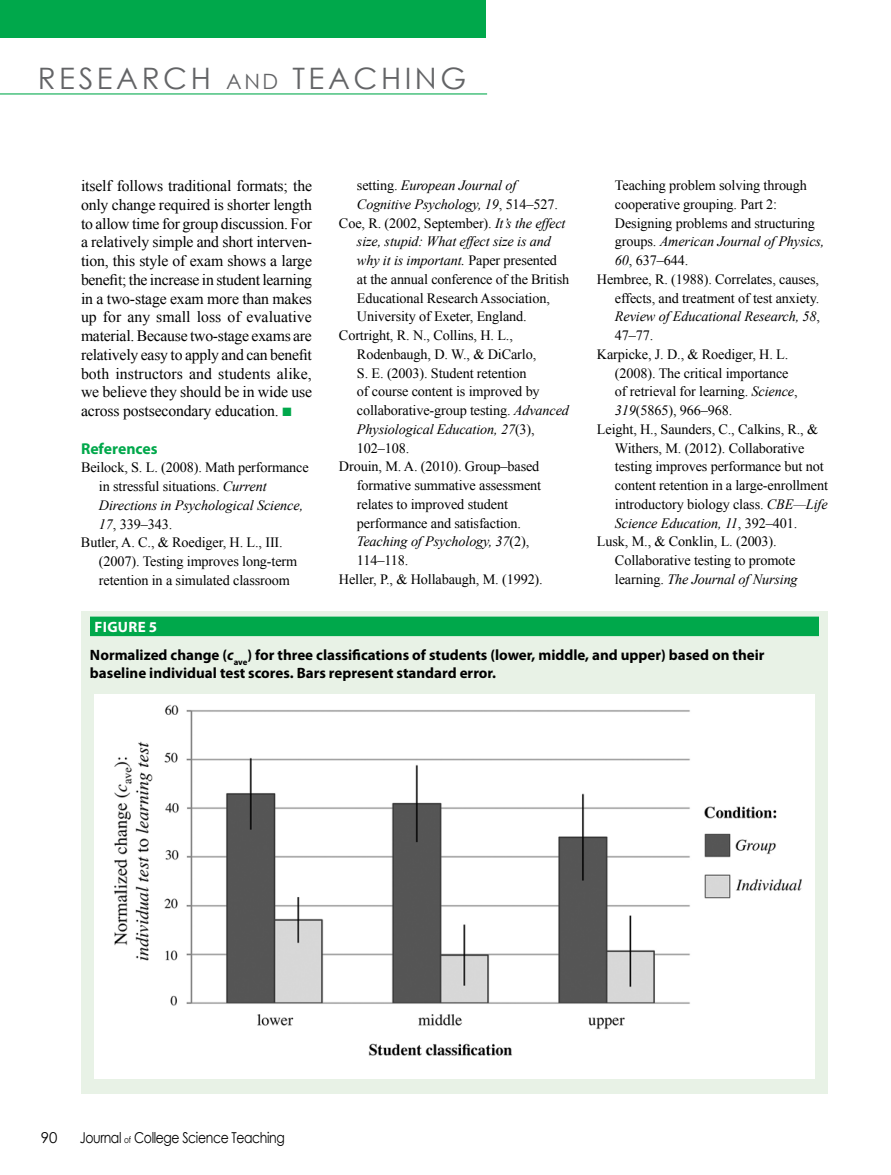
<style>
.page{position:relative;width:891px;height:1175px;background:#fff}
.page>*{position:absolute;margin:0;border:0;box-sizing:border-box;transform-origin:0 0}
.t1{font:29.55px "Century Gothic";letter-spacing:.12em;color:#636466}
.t2{font:15.75px/18.8px "Times New Roman";letter-spacing:-.01em;color:#000;text-align:justify}
.t3{font:700 15.75px "Myriad Pro";color:#00a84b}
.t4{font:700 15px/28.5px "Myriad Pro";color:#000}
.t5{font:15px "Century Gothic";letter-spacing:-.03em;color:#000;scale:.83 1}
.t6{font:15px "Century Gothic";letter-spacing:-.03em;color:#000}
.t7{font:14.25px "Times New Roman";letter-spacing:-.01em;color:#000}
.t8{font:italic 14.25px "Times New Roman";letter-spacing:-.01em;color:#000}
.s1{font-size:21.15px}
.s2{color:#00a84b}
.s3{font-style:italic}
.s4{font-style:normal}
.s5{color:#fff}
.s6{font-size:9px}
</style>
<div class="page">
<div style="left:0;top:0;width:486px;height:38px;background:#00a84b"></div>
<hr style="left:0;top:93px;width:487px;height:1px;background:#00a84b">
<div style="left:81px;top:611px;width:747px;height:483px;background:#e8f2e6"></div>
<div style="left:90px;top:616px;width:729px;height:20px;background:#00a84b"></div>
<img style="left:94px;top:694px;width:720px;height:384px">
<h1 class="t1" style="left:38px;top:58px;width:430px">RESEARCH <span class="s1">AND</span> TEACHING</h1>
<p class="t2" style="left:81px;top:176px;width:233px">itself follows traditional formats; the only change required is shorter length to allow time for group discussion. For a relatively simple and short interven&shy;tion, this style of exam shows a large benefit; the increase in student learning in a two-stage exam more than makes up for any small loss of evaluative material. Because two-stage exams are relatively easy to apply and can benefit both instructors and students alike, we believe they should be in wide use across postsecondary education. <span class="s2">■</span></p>
<p class="t3" style="left:81px;top:439px;width:78px">References</p>
<p class="t7" style="left:81px;top:458px;width:229px">Beilock, S. L. (2008). Math performance</p>
<p class="t7" style="left:99px;top:477px;width:169px">in stressful situations. <span class="s3">Current</span></p>
<p class="t8" style="left:99px;top:495px;width:206px">Directions in Psychological Science,</p>
<p class="t7" style="left:99px;top:514px;width:75px"><span class="s3">17</span>, 339–343.</p>
<p class="t7" style="left:81px;top:533px;width:203px">Butler, A. C., &amp; Roediger, H. L., III.</p>
<p class="t7" style="left:99px;top:552px;width:200px">(2007). Testing improves long-term</p>
<p class="t7" style="left:99px;top:570px;width:192px">retention in a simulated classroom</p>
<p class="t8" style="left:357px;top:175px;width:161px"><span class="s4">setting.</span> European Journal of</p>
<p class="t8" style="left:357px;top:194px;width:203px">Cognitive Psychology, 19<span class="s4">, 514–527.</span></p>
<p class="t7" style="left:339px;top:213px;width:228px">Coe, R. (2002, September). <span class="s3">It’s the effect</span></p>
<p class="t8" style="left:357px;top:232px;width:195px">size, stupid: What effect size is and</p>
<p class="t8" style="left:357px;top:250px;width:202px">why it is important. <span class="s4">Paper presented</span></p>
<p class="t7" style="left:357px;top:269px;width:214px">at the annual conference of the British</p>
<p class="t7" style="left:357px;top:288px;width:194px">Educational Research Association,</p>
<p class="t7" style="left:357px;top:307px;width:171px">University of Exeter, England.</p>
<p class="t7" style="left:339px;top:326px;width:175px">Cortright, R. N., Collins, H. L.,</p>
<p class="t7" style="left:357px;top:344px;width:181px">Rodenbaugh, D. W., &amp; DiCarlo,</p>
<p class="t7" style="left:357px;top:363px;width:171px">S. E. (2003). Student retention</p>
<p class="t7" style="left:357px;top:382px;width:184px">of course content is improved by</p>
<p class="t7" style="left:357px;top:401px;width:214px">collaborative-group testing. <span class="s3">Advanced</span></p>
<p class="t8" style="left:357px;top:419px;width:179px">Physiological Education, 27<span class="s4">(3),</span></p>
<p class="t7" style="left:357px;top:438px;width:54px">102–108.</p>
<p class="t7" style="left:339px;top:457px;width:202px">Drouin, M. A. (2010). Group–based</p>
<p class="t7" style="left:357px;top:476px;width:186px">formative summative assessment</p>
<p class="t7" style="left:357px;top:494px;width:153px">relates to improved student</p>
<p class="t7" style="left:357px;top:513px;width:166px">performance and satisfaction.</p>
<p class="t8" style="left:357px;top:532px;width:174px">Teaching of Psychology, 37<span class="s4">(2),</span></p>
<p class="t7" style="left:357px;top:551px;width:53px">114–118.</p>
<p class="t7" style="left:339px;top:569px;width:205px">Heller, P., &amp; Hollabaugh, M. (1992).</p>
<p class="t7" style="left:615px;top:176px;width:194px">Teaching problem solving through</p>
<p class="t7" style="left:615px;top:194px;width:164px">cooperative grouping. Part 2:</p>
<p class="t7" style="left:615px;top:213px;width:201px">Designing problems and structuring</p>
<p class="t8" style="left:615px;top:232px;width:211px"><span class="s4">groups.</span> American Journal of Physics,</p>
<p class="t7" style="left:615px;top:251px;width:75px"><span class="s3">60</span>, 637–644.</p>
<p class="t7" style="left:597px;top:269px;width:224px">Hembree, R. (1988). Correlates, causes,</p>
<p class="t7" style="left:615px;top:288px;width:206px">effects, and treatment of test anxiety.</p>
<p class="t8" style="left:615px;top:307px;width:207px">Review of Educational Research, 58<span class="s4">,</span></p>
<p class="t7" style="left:615px;top:326px;width:40px">47–77.</p>
<p class="t7" style="left:597px;top:344px;width:193px">Karpicke, J. D., &amp; Roediger, H. L.</p>
<p class="t7" style="left:615px;top:363px;width:175px">(2008). The critical importance</p>
<p class="t7" style="left:615px;top:382px;width:184px">of retrieval for learning. <span class="s3">Science</span>,</p>
<p class="t7" style="left:615px;top:401px;width:119px"><span class="s3">319</span>(5865), 966–968.</p>
<p class="t7" style="left:597px;top:419px;width:223px">Leight, H., Saunders, C., Calkins, R., &amp;</p>
<p class="t7" style="left:615px;top:438px;width:191px">Withers, M. (2012). Collaborative</p>
<p class="t7" style="left:615px;top:457px;width:210px">testing improves performance but not</p>
<p class="t7" style="left:615px;top:476px;width:215px">content retention in a large-enrollment</p>
<p class="t7" style="left:615px;top:494px;width:214px">introductory biology class. <span class="s3">CBE—Life</span></p>
<p class="t8" style="left:615px;top:513px;width:184px">Science Education, 11<span class="s4">, 392–401.</span></p>
<p class="t7" style="left:597px;top:532px;width:181px">Lusk, M., &amp; Conklin, L. (2003).</p>
<p class="t7" style="left:615px;top:551px;width:182px">Collaborative testing to promote</p>
<p class="t8" style="left:615px;top:569px;width:184px"><span class="s4">learning.</span> The Journal of Nursing</p>
<p class="t4" style="left:90px;top:612px;width:676px;text-indent:5px"><span class="s5">FIGURE 5<br></span>Normalized change (<span class="s3">c</span><sub>ave</sub>) for three classifications of students (lower, middle, and upper) based on their</p>
<p class="t4" style="left:90px;top:659px;width:408px">baseline individual test scores. Bars represent standard error.</p>
<p class="t6" style="left:41px;top:1127px;width:18px">90</p>
<p class="t5" style="left:80px;top:1127px;width:249px">Journal <span class="s6">of</span> College Science Teaching</p>
</div>
